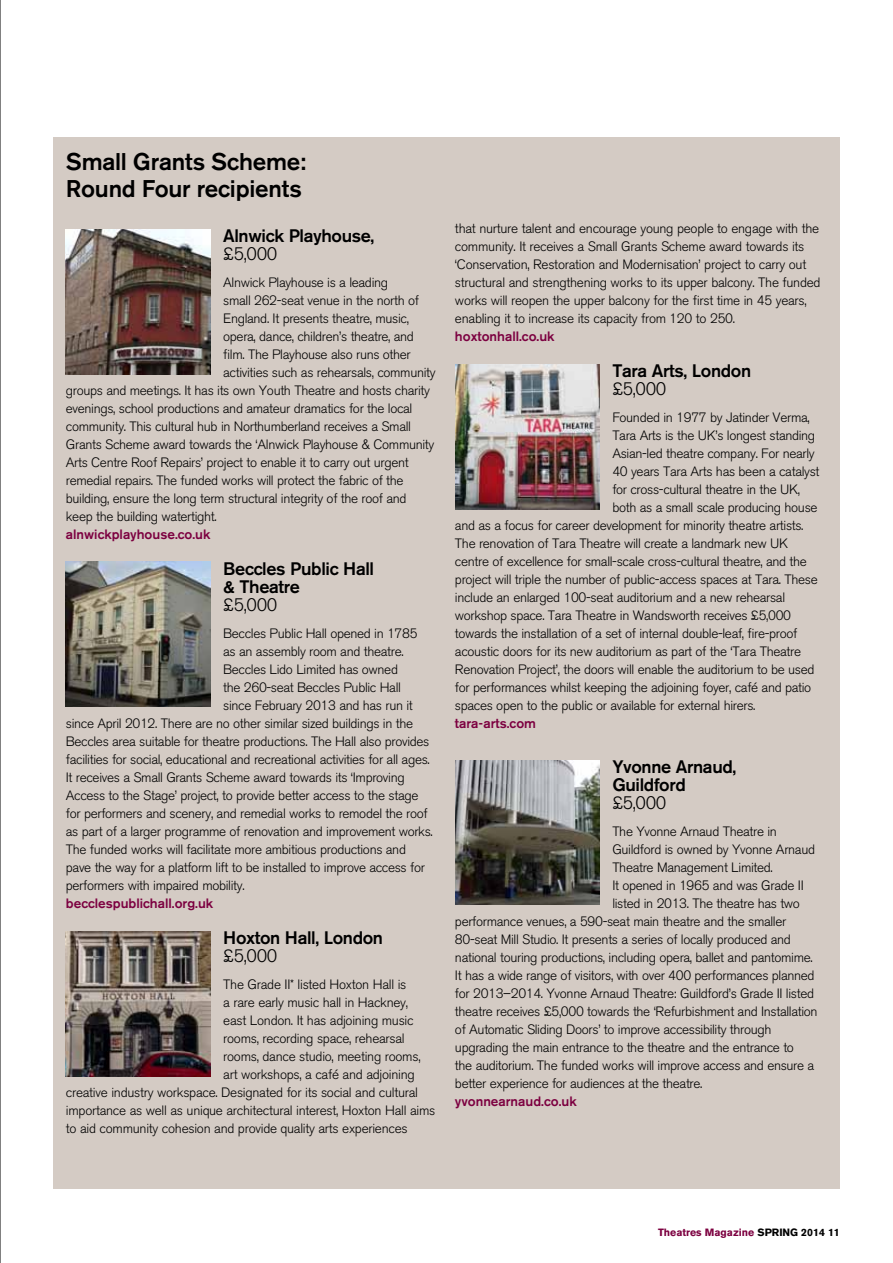
<style>
.page{position:relative;width:893px;height:1263px;background:#fff}
.page>*{position:absolute;margin:0;border:0;box-sizing:border-box;transform-origin:0 0}
.t1{font:500 24px/27px "Akzidenz Grotesk BQ";letter-spacing:-.01em;color:#000}
.t2{font:500 18px/18px "Akzidenz Grotesk BQ";letter-spacing:-.02em;color:#000}
.t3{font:300 13.5px/18px "Akzidenz Grotesk BQ";letter-spacing:-.025em;color:#000}
.t4{font:500 13.5px "Akzidenz Grotesk BQ";color:#7c0040}
.t5{font:700 10.5px "Akzidenz Grotesk BQ";color:#7c0040}
.s1{font-weight:300}
.s2{font-weight:500;color:#7c0040}
.s3{color:#000}
</style>
<div class="page">
<hr style="left:0;top:0;width:1px;height:1263px;background:#000">
<div style="left:53px;top:137px;width:787px;height:1052px;background:#d4cbc4"></div>
<img style="left:66px;top:230px;width:144px;height:144px">
<img style="left:455px;top:365px;width:145px;height:144px">
<img style="left:66px;top:562px;width:144px;height:144px">
<img style="left:455px;top:760px;width:145px;height:145px">
<img style="left:66px;top:932px;width:144px;height:144px">
<p class="t1" style="left:66px;top:148px;width:242px">Small Grants Scheme:<br>Round Four recipients</p>
<p class="t2" style="left:223px;top:227px;width:153px">Alnwick Playhouse, <span class="s1">£5,000</span></p>
<p class="t3" style="left:223px;top:274px;width:166px">Alnwick Playhouse is a leading</p>
<p class="t3" style="left:223px;top:292px;width:197px">small 262-seat venue in the north of</p>
<p class="t3" style="left:223px;top:310px;width:187px">England. It presents theatre, music,</p>
<p class="t3" style="left:223px;top:328px;width:192px">opera, dance, children’s theatre, and</p>
<p class="t3" style="left:223px;top:346px;width:189px">film. The Playhouse also runs other</p>
<p class="t3" style="left:223px;top:364px;width:214px">activities such as rehearsals, community</p>
<p class="t3" style="left:66px;top:382px;width:366px">groups and meetings. It has its own Youth Theatre and hosts charity</p>
<p class="t3" style="left:66px;top:400px;width:348px">evenings, school productions and amateur dramatics for the local</p>
<p class="t3" style="left:66px;top:418px;width:347px">community. This cultural hub in Northumberland receives a Small</p>
<p class="t3" style="left:66px;top:436px;width:370px">Grants Scheme award towards the ‘Alnwick Playhouse &amp; Community</p>
<p class="t3" style="left:66px;top:454px;width:344px">Arts Centre Roof Repairs’ project to enable it to carry out urgent</p>
<p class="t3" style="left:66px;top:472px;width:339px">remedial repairs. The funded works will protect the fabric of the</p>
<p class="t3" style="left:66px;top:490px;width:342px">building, ensure the long term structural integrity of the roof and</p>
<p class="t3" style="left:66px;top:508px;width:152px">keep the building watertight.</p>
<p class="t4" style="left:66px;top:526px;width:146px">alnwickplayhouse.co.uk</p>
<p class="t2" style="left:223px;top:560px;width:152px">Beccles Public Hall &amp; Theatre<br><span class="s1">£5,000</span></p>
<p class="t3" style="left:223px;top:625px;width:196px">Beccles Public Hall opened in 1785</p>
<p class="t3" style="left:223px;top:643px;width:182px">as an assembly room and theatre.</p>
<p class="t3" style="left:223px;top:661px;width:176px">Beccles Lido Limited has owned</p>
<p class="t3" style="left:223px;top:679px;width:179px">the 260-seat Beccles Public Hall</p>
<p class="t3" style="left:223px;top:697px;width:191px">since February 2013 and has run it</p>
<p class="t3" style="left:66px;top:715px;width:349px">since April 2012. There are no other similar sized buildings in the</p>
<p class="t3" style="left:66px;top:733px;width:365px">Beccles area suitable for theatre productions. The Hall also provides</p>
<p class="t3" style="left:66px;top:751px;width:365px">facilities for social, educational and recreational activities for all ages.</p>
<p class="t3" style="left:66px;top:769px;width:340px">It receives a Small Grants Scheme award towards its ‘Improving</p>
<p class="t3" style="left:66px;top:787px;width:354px">Access to the Stage’ project, to provide better access to the stage</p>
<p class="t3" style="left:66px;top:805px;width:363px">for performers and scenery, and remedial works to remodel the roof</p>
<p class="t3" style="left:66px;top:823px;width:368px">as part of a larger programme of renovation and improvement works.</p>
<p class="t3" style="left:66px;top:841px;width:342px">The funded works will facilitate more ambitious productions and</p>
<p class="t3" style="left:66px;top:859px;width:361px">pave the way for a platform lift to be installed to improve access for</p>
<p class="t3" style="left:66px;top:877px;width:180px">performers with impaired mobility.</p>
<p class="t4" style="left:66px;top:895px;width:149px">becclespublichall.org.uk</p>
<p class="t2" style="left:223px;top:929px;width:161px">Hoxton Hall, London <span class="s1">£5,000</span></p>
<p class="t3" style="left:223px;top:976px;width:185px">The Grade II* listed Hoxton Hall is</p>
<p class="t3" style="left:223px;top:994px;width:186px">a rare early music hall in Hackney,</p>
<p class="t3" style="left:223px;top:1012px;width:192px">east London. It has adjoining music</p>
<p class="t3" style="left:223px;top:1030px;width:183px">rooms, recording space, rehearsal</p>
<p class="t3" style="left:223px;top:1048px;width:199px">rooms, dance studio, meeting rooms,</p>
<p class="t3" style="left:223px;top:1066px;width:193px">art workshops, a café and adjoining</p>
<p class="t3" style="left:66px;top:1084px;width:354px">creative industry workspace. Designated for its social and cultural</p>
<p class="t3" style="left:66px;top:1102px;width:371px">importance as well as unique architectural interest, Hoxton Hall aims</p>
<p class="t3" style="left:66px;top:1120px;width:343px">to aid community cohesion and provide quality arts experiences</p>
<p class="t3" style="left:455px;top:220px;width:367px">that nurture talent and encourage young people to engage with the community. It receives a Small Grants Scheme award towards its ‘Conservation, Restoration and Modernisation’ project to carry out structural and strengthening works to its upper balcony. The funded works will reopen the upper balcony for the first time in 45 years, enabling it to increase its capacity from 120 to 250. <span class="s2">hoxtonhall.co.uk</span></p>
<p class="t2" style="left:612px;top:362px;width:140px">Tara Arts, London <span class="s1">£5,000</span></p>
<p class="t3" style="left:612px;top:409px;width:199px">Founded in 1977 by Jatinder Verma,</p>
<p class="t3" style="left:612px;top:427px;width:204px">Tara Arts is the UK’s longest standing</p>
<p class="t3" style="left:612px;top:445px;width:204px">Asian-led theatre company. For nearly</p>
<p class="t3" style="left:612px;top:463px;width:209px">40 years Tara Arts has been a catalyst</p>
<p class="t3" style="left:612px;top:481px;width:189px">for cross-cultural theatre in the UK,</p>
<p class="t3" style="left:612px;top:499px;width:207px">both as a small scale producing house</p>
<p class="t3" style="left:455px;top:517px;width:350px">and as a focus for career development for minority theatre artists.</p>
<p class="t3" style="left:455px;top:535px;width:335px">The renovation of Tara Theatre will create a landmark new UK</p>
<p class="t3" style="left:455px;top:553px;width:353px">centre of excellence for small-scale cross-cultural theatre, and the</p>
<p class="t3" style="left:455px;top:571px;width:364px">project will triple the number of public-access spaces at Tara. These</p>
<p class="t3" style="left:455px;top:589px;width:332px">include an enlarged 100-seat auditorium and a new rehearsal</p>
<p class="t3" style="left:455px;top:607px;width:338px">workshop space. Tara Theatre in Wandsworth receives £5,000</p>
<p class="t3" style="left:455px;top:625px;width:344px">towards the installation of a set of internal double-leaf, fire-proof</p>
<p class="t3" style="left:455px;top:643px;width:348px">acoustic doors for its new auditorium as part of the ‘Tara Theatre</p>
<p class="t3" style="left:455px;top:661px;width:361px">Renovation Project’, the doors will enable the auditorium to be used</p>
<p class="t3" style="left:455px;top:679px;width:358px">for performances whilst keeping the adjoining foyer, café and patio</p>
<p class="t3" style="left:455px;top:697px;width:302px">spaces open to the public or available for external hirers.</p>
<p class="t4" style="left:455px;top:715px;width:83px">tara-arts.com</p>
<p class="t2" style="left:612px;top:758px;width:126px">Yvonne Arnaud,<br>Guildford <span class="s1">£5,000</span></p>
<p class="t3" style="left:612px;top:823px;width:166px">The Yvonne Arnaud Theatre in</p>
<p class="t3" style="left:612px;top:841px;width:204px">Guildford is owned by Yvonne Arnaud</p>
<p class="t3" style="left:612px;top:859px;width:162px">Theatre Management Limited.</p>
<p class="t3" style="left:612px;top:877px;width:193px">It opened in 1965 and was Grade II</p>
<p class="t3" style="left:612px;top:895px;width:189px">listed in 2013. The theatre has two</p>
<p class="t3" style="left:455px;top:913px;width:333px">performance venues, a 590-seat main theatre and the smaller</p>
<p class="t3" style="left:455px;top:931px;width:337px">80-seat Mill Studio. It presents a series of locally produced and</p>
<p class="t3" style="left:455px;top:949px;width:359px">national touring productions, including opera, ballet and pantomime.</p>
<p class="t3" style="left:455px;top:967px;width:361px">It has a wide range of visitors, with over 400 performances planned</p>
<p class="t3" style="left:455px;top:985px;width:361px">for 2013–2014. Yvonne Arnaud Theatre: Guildford’s Grade II listed</p>
<p class="t3" style="left:455px;top:1003px;width:364px">theatre receives £5,000 towards the ‘Refurbishment and Installation</p>
<p class="t3" style="left:455px;top:1021px;width:318px">of Automatic Sliding Doors’ to improve accessibility through</p>
<p class="t3" style="left:455px;top:1039px;width:340px">upgrading the main entrance to the theatre and the entrance to</p>
<p class="t3" style="left:455px;top:1057px;width:361px">the auditorium. The funded works will improve access and ensure a</p>
<p class="t3" style="left:455px;top:1075px;width:249px">better experience for audiences at the theatre.</p>
<p class="t4" style="left:455px;top:1093px;width:123px">yvonnearnaud.co.uk</p>
<p class="t5" style="left:658px;top:1226px;width:183px">Theatres Magazine <span class="s3">SPRING 2014 11</span></p>
</div>
